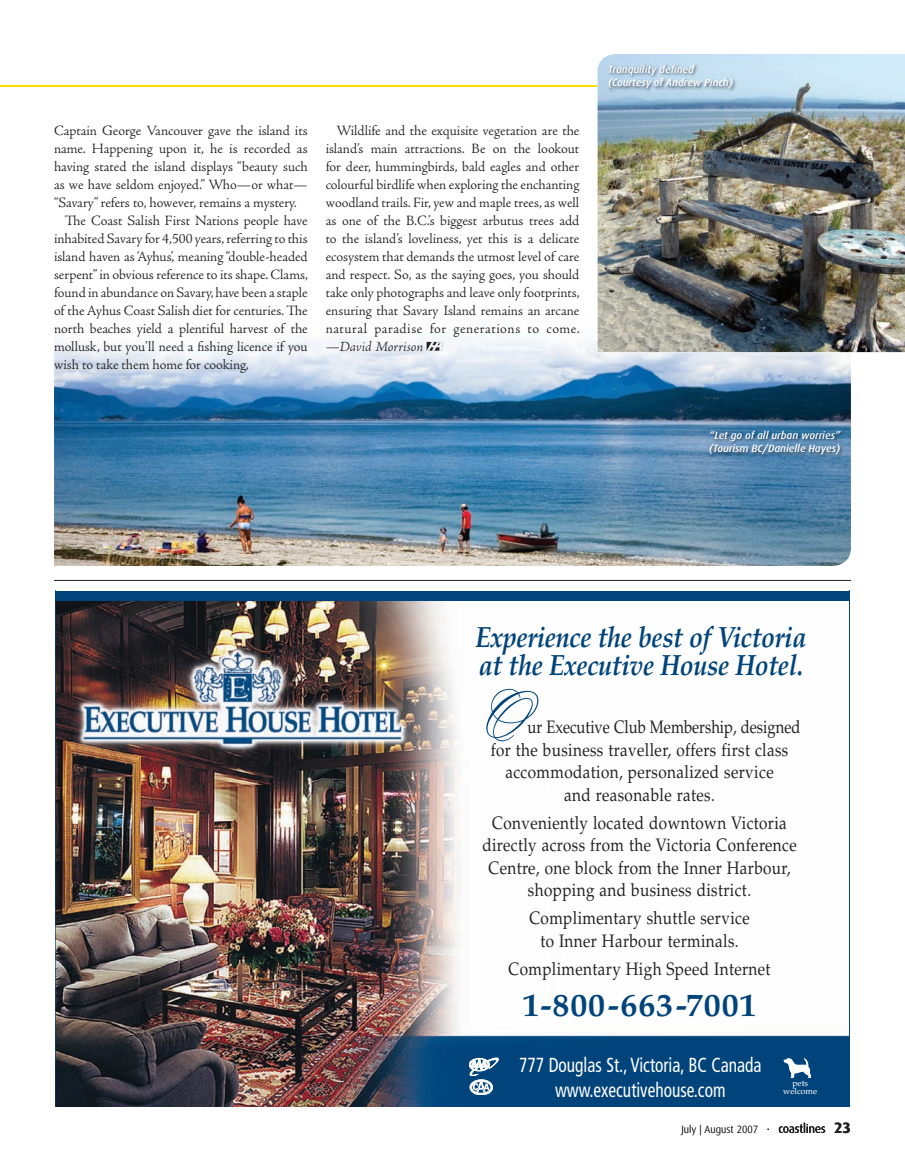
<style>
.page{position:relative;width:905px;height:1161px;background:#fff}
.page>*{position:absolute;margin:0;border:0;box-sizing:border-box;transform-origin:0 0}
.t1{font:65.7px "Sloop Script Two";color:#00447b;scale:.85 1}
.t2{font:700 32.25px "Palatino";letter-spacing:.025em;color:#00447b;scale:1.05 1}
.t3{font:italic 700 29.25px/28.5px "Palatino";letter-spacing:-.015em;color:#00447b;scale:.86 1}
.t4{font:condensed 20.4px/24.9px "Frutiger";color:#fff;text-align:center;scale:.85 1}
.t5{font:18px/22.5px "Palatino";letter-spacing:.025em;color:#231f20;text-align:center;scale:.85 1}
.t6{font:18px "Palatino";color:#231f20;scale:.82 1}
.t7{font:700 15px "Dax";color:#231f20}
.t8{font:300 14.25px/18px "Adobe Jenson Pro";color:#231f20;text-align:justify}
.t9{font:italic 300 14.25px "Adobe Jenson Pro";letter-spacing:-.005em;color:#231f20}
.t10{font:italic 500 10.5px/13.5px "Dax";color:#fff}
.t11{font:300 10.5px "Dax";color:#231f20}
.t12{font:8.55px/8.6px "Palatino";color:#fff;text-align:center}
.s1{color:#fff}
</style>
<div class="page">
<hr style="left:0;top:85px;width:904px;height:1px;background:#ffdc01">
<img style="left:54px;top:338px;width:796px;height:228px">
<img style="left:55px;top:591px;width:794px;height:516px">
<svg style="left:469px;top:1058px;width:29px;height:37px"></svg>
<svg style="left:783px;top:1058px;width:28px;height:20px"></svg>
<hr style="left:54px;top:580px;width:796px;height:1px;background:#231f20">
<svg style="left:426px;top:342px;width:16px;height:9px"></svg>
<svg style="left:778px;top:1122px;width:47px;height:11px"></svg>
<img style="left:707px;top:429px;width:137px;height:30px">
<img style="left:597px;top:54px;width:307px;height:298px">
<img style="left:606px;top:63px;width:131px;height:30px">
<p class="t8" style="left:54px;top:122px;width:255px">Captain George Vancouver gave the island its</p>
<p class="t8" style="left:54px;top:140px;width:255px">name. Happening upon it, he is recorded as</p>
<p class="t8" style="left:54px;top:158px;width:255px">having stated the island displays “beauty such</p>
<p class="t8" style="left:54px;top:176px;width:255px">as we have seldom enjoyed.” Who—or what—</p>
<p class="t8" style="left:54px;top:194px;width:244px">“Savary” refers to, however, remains a mystery.</p>
<p class="t8" style="left:65px;top:212px;width:244px">The Coast Salish First Nations people have</p>
<p class="t8" style="left:54px;top:230px;width:255px">inhabited Savary for 4,500 years, referring to this</p>
<p class="t8" style="left:54px;top:248px;width:255px">island haven as ‘Ayhus’, meaning “double-headed</p>
<p class="t8" style="left:54px;top:266px;width:255px">serpent” in obvious reference to its shape. Clams,</p>
<p class="t8" style="left:54px;top:284px;width:255px">found in abundance on Savary, have been a staple</p>
<p class="t8" style="left:54px;top:302px;width:255px">of the Ayhus Coast Salish diet for centuries. The</p>
<p class="t8" style="left:54px;top:320px;width:255px">north beaches yield a plentiful harvest of the</p>
<p class="t8" style="left:54px;top:338px;width:255px">mollusk, but you’ll need a fishing licence if you</p>
<p class="t8" style="left:54px;top:356px;width:196px">wish to take them home for cooking,</p>
<p class="t8" style="left:326px;top:122px;width:255px;text-indent:11px">Wildlife and the exquisite vegetation are the island’s main attractions. Be on the lookout for deer, hummingbirds, bald eagles and other colourful birdlife when exploring the enchanting woodland trails. Fir, yew and maple trees, as well as one of the B.C.’s biggest arbutus trees add to the island’s loveliness, yet this is a delicate ecosystem that demands the utmost level of care and respect. So, as the saying goes, you should take only photographs and leave only footprints, ensuring that Savary Island remains an arcane natural paradise for generations to come.</p>
<p class="t9" style="left:326px;top:341px;width:99px">—David Morrison</p>
<p class="t10" style="left:608px;top:63px;width:126px">Tranquility defined (Courtesy of Andrew Pinch)</p>
<p class="t10" style="left:709px;top:429px;width:132px">“Let go of all urban worries” (Tourism BC/Danielle Hayes)</p>
<h3 class="t3" style="left:475px;top:626px;width:386px">Experience the best of Victoria at the Executive House Hotel.</h3>
<h1 class="t1" style="left:481px;top:681px;width:58px">O</h1>
<p class="t6" style="left:527px;top:720px;width:357px">ur Executive Club Membership, designed<span class="s1">.....</span></p>
<p class="t5" style="left:490px;top:740px;width:352px">for the business traveller, offers first class</p>
<p class="t5" style="left:505px;top:763px;width:317px">accommodation, personalized service</p>
<p class="t5" style="left:564px;top:785px;width:179px">and reasonable rates.</p>
<p class="t5" style="left:482px;top:813px;width:371px">Conveniently located downtown Victoria directly across from the Victoria Conference Centre, one block from the Inner Harbour, shopping and business district.</p>
<p class="t5" style="left:529px;top:909px;width:261px">Complimentary shuttle service to Inner Harbour terminals.</p>
<p class="t5" style="left:508px;top:959px;width:310px">Complimentary High Speed Internet</p>
<h2 class="t2" style="left:522px;top:992px;width:224px">1-800-663-7001</h2>
<h3 class="t4" style="left:519px;top:1054px;width:286px">777 Douglas St., Victoria, BC Canada www.executivehouse.com</h3>
<p class="t12" style="left:783px;top:1080px;width:35px">pets welcome</p>
<p class="t11" style="left:681px;top:1125px;width:90px">July | August 2007 •</p>
<p class="t7" style="left:834px;top:1121px;width:18px">23</p>
</div>
